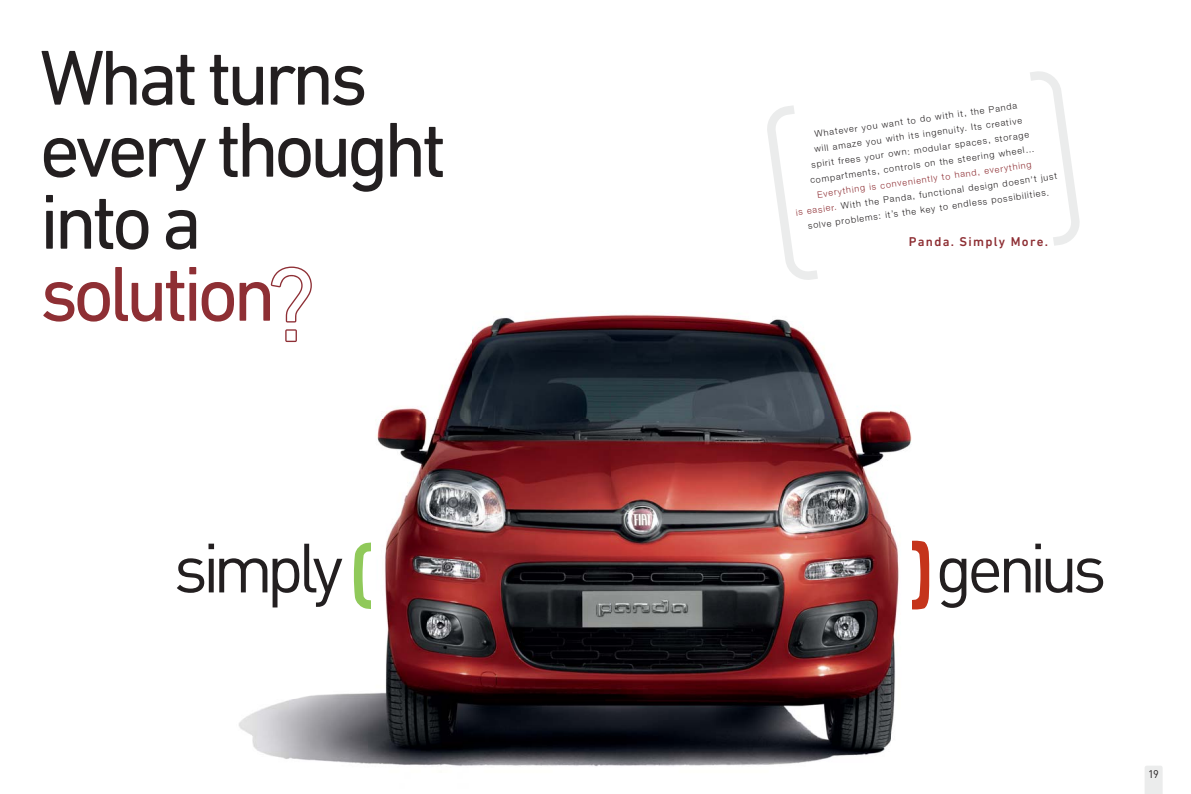
<style>
.page{position:relative;width:1191px;height:794px;background:#fff}
.page>*{position:absolute;margin:0;border:0;box-sizing:border-box;transform-origin:0 0}
.t1{font:79px/72px "DIN Next LT Pro";letter-spacing:-.065em;color:#231f20}
.t2{font:79px "DIN Next LT Pro";letter-spacing:-.065em;color:#8e2f34}
.t3{font:68.4px "DIN";letter-spacing:-.085em;color:#231f20}
.t4{font:500 13px "DIN Next LT Pro";letter-spacing:.1em;color:#8e2f34}
.t5{font:11px "DIN";color:#231f20}
.t6{font:300 9px/15px "Helvetica Neue LT Pro";color:#231f20;text-align:center}
.s1{color:#8e2f34}
</style>
<div class="page">
<svg style="left:1145px;top:766px;width:17px;height:28px"></svg>
<img style="left:239px;top:284px;width:673px;height:483px">
<svg style="left:271px;top:266px;width:41px;height:76px"></svg>
<svg style="left:1030px;top:71px;width:50px;height:175px"></svg>
<svg style="left:767px;top:105px;width:51px;height:175px"></svg>
<svg style="left:912px;top:540px;width:17px;height:70px"></svg>
<svg style="left:353px;top:541px;width:17px;height:69px"></svg>
<h1 class="t1" style="left:40px;top:50px;width:408px">What turns every thought into a</h1>
<h1 class="t2" style="left:40px;top:264px;width:238px">solution</h1>
<p class="t6" style="left:803px;top:129px;width:228px;rotate:-8deg">Whatever you want to do with it, the Panda<br>will amaze you with its ingenuity. Its creative spirit frees your own: modular spaces, storage compartments, controls on the steering wheel…</p>
<p class="t6" style="left:793px;top:191px;width:265px;rotate:-8deg"><span class="s1">Everything is conveniently to hand, everything<br>is easier.</span> With the Panda, functional design doesn’t just solve problems: it’s the key to endless possibilities.</p>
<h3 class="t4" style="left:909px;top:236px;width:140px">Panda. Simply More.</h3>
<h2 class="t3" style="left:174px;top:544px;width:171px">simply</h2>
<h2 class="t3" style="left:935px;top:544px;width:173px">genius</h2>
<p class="t5" style="left:1148px;top:770px;width:12px">19</p>
</div>
